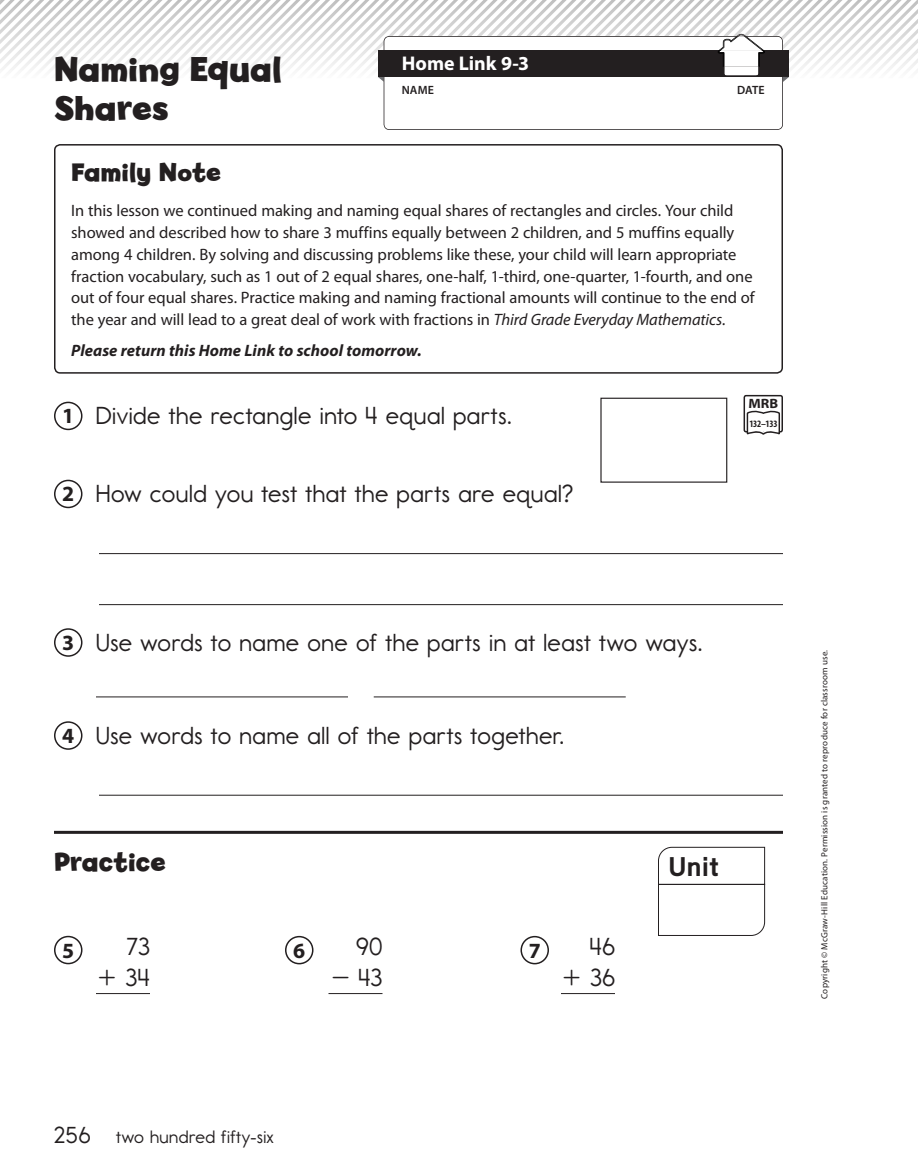
<style>
.page{position:relative;width:918px;height:1175px;background:#fff}
.page>*{position:absolute;margin:0;border:0;box-sizing:border-box;transform-origin:0 0}
.t1{font:700 36px/39px "Billy";letter-spacing:.01em;color:#231f20}
.t2{font:700 27.75px "Billy";color:#231f20}
.t3{font:700 27px "Billy";letter-spacing:.005em;color:#231f20}
.t4{font:700 27px "MH Eupperelemsans EM Infant";color:#231f20}
.t5{font:24.75px/31.5px "Report School Rg";letter-spacing:.02em;color:#231f20;text-align:right}
.t6{font:700 21.75px "Myriad Pro";color:#231f20}
.t7{font:700 19.8px "Myriad Pro";letter-spacing:-.005em;color:#fff}
.t8{font:18px "Report School Rg";letter-spacing:.025em;color:#231f20}
.t9{font:16.5px/21.8px "Myriad Pro";letter-spacing:-.005em;color:#231f20}
.t10{font:italic 700 16.5px "Myriad Pro";letter-spacing:.005em;color:#231f20}
.t11{font:700 semi-expanded 13.5px "Myriad Pro";color:#231f20}
.t12{font:600 12px "Myriad Pro";letter-spacing:.01em;color:#231f20}
.t13{font:700 condensed 9.75px "Myriad Pro";letter-spacing:-.03em;color:#231f20}
.t14{font:9px "Myriad Pro";letter-spacing:.015em;color:#231f20}
.s1{font-style:italic}
.s2{font-family:"Myriad Pro";font-weight:700;font-size:21.75px}
.s3{font-family:"Uni Math 2"}
.s4{font-size:23.25px}
</style>
<div class="page">
<hr style="left:99px;top:553px;width:684px;height:1px;background:#231f20">
<hr style="left:99px;top:604px;width:684px;height:1px;background:#231f20">
<hr style="left:99px;top:795px;width:684px;height:1px;background:#231f20">
<hr style="left:54px;top:831px;width:729px;height:3px;background:#231f20">
<div style="left:54px;top:402px;width:28px;height:28px;border:2px solid #231f20;border-radius:50%"></div>
<div style="left:54px;top:480px;width:28px;height:28px;border:2px solid #231f20;border-radius:50%"></div>
<div style="left:54px;top:628px;width:28px;height:29px;border:2px solid #231f20;border-radius:50%"></div>
<hr style="left:96px;top:696px;width:252px;height:1px;background:#231f20">
<hr style="left:374px;top:696px;width:252px;height:1px;background:#231f20">
<div style="left:54px;top:721px;width:28px;height:29px;border:2px solid #231f20;border-radius:50%"></div>
<svg style="left:658px;top:846px;width:107px;height:90px"></svg>
<div style="left:54px;top:935px;width:28px;height:29px;border:2px solid #231f20;border-radius:50%"></div>
<hr style="left:96px;top:993px;width:54px;height:1px;background:#231f20">
<div style="left:285px;top:936px;width:29px;height:28px;border:2px solid #231f20;border-radius:50%"></div>
<div style="left:520px;top:936px;width:29px;height:28px;border:2px solid #231f20;border-radius:50%"></div>
<hr style="left:561px;top:993px;width:54px;height:1px;background:#231f20">
<svg style="left:743px;top:394px;width:40px;height:41px"></svg>
<div style="left:54px;top:144px;width:729px;height:230px;border:2px solid #231f20;border-radius:5px"></div>
<hr style="left:328px;top:993px;width:54px;height:1px;background:#231f20">
<div style="left:600px;top:398px;width:127px;height:84px;border:1px solid #231f20"></div>
<svg style="left:0;top:0;width:918px;height:130px"></svg>
<h1 class="t1" style="left:54px;top:51px;width:229px">Naming Equal<br>Shares</h1>
<p class="t7" style="left:402px;top:56px;width:129px">Home Link 9-3</p>
<p class="t12" style="left:402px;top:83px;width:34px">NAME</p>
<p class="t12" style="left:737px;top:83px;width:29px">DATE</p>
<h3 class="t3" style="left:71px;top:163px;width:152px">Family Note</h3>
<p class="t9" style="left:71px;top:201px;width:685px">In this lesson we continued making and naming equal shares of rectangles and circles. Your child showed and described how to share 3 muffins equally between 2 children, and 5 muffins equally among 4 children. By solving and discussing problems like these, your child will learn appropriate fraction vocabulary, such as 1 out of 2 equal shares, one-half, 1-third, one-quarter, 1-fourth, and one out of four equal shares. Practice making and naming fractional amounts will continue to the end of the year and will lead to a great deal of work with fractions in <span class="s1">Third Grade Everyday Mathematics.</span></p>
<p class="t10" style="left:71px;top:341px;width:352px">Please return this Home Link to school tomorrow.</p>
<h3 class="t5" style="left:62px;top:403px;width:451px"><span class="s2">1</span> Divide the rectangle into 4 equal parts.</h3>
<h3 class="t5" style="left:62px;top:481px;width:512px"><span class="s2">2</span> How could you test that the parts are equal?</h3>
<p class="t11" style="left:748px;top:395px;width:31px">MRB</p>
<p class="t13" style="left:749px;top:417px;width:30px">132–133</p>
<h3 class="t5" style="left:62px;top:629px;width:641px"><span class="s2">3</span> Use words to name one of the parts in at least two ways.</h3>
<h3 class="t5" style="left:62px;top:722px;width:503px"><span class="s2">4</span> Use words to name all of the parts together.</h3>
<h2 class="t2" style="left:54px;top:852px;width:113px">Practice</h2>
<h3 class="t4" style="left:669px;top:851px;width:52px">Unit</h3>
<h3 class="t6" style="left:62px;top:942px;width:14px">5</h3>
<h3 class="t5" style="left:97px;top:933px;width:54px">73<br><span class="s3">+</span> 34</h3>
<h3 class="t6" style="left:293px;top:942px;width:14px">6</h3>
<h3 class="t6" style="left:529px;top:942px;width:14px">7</h3>
<h3 class="t5" style="left:562px;top:933px;width:55px">46<br><span class="s3">+</span> 36</h3>
<h3 class="t5" style="left:356px;top:933px;width:28px">90</h3>
<h3 class="t5" style="left:331px;top:965px;width:53px"><span class="s3">-</span> 43</h3>
<p class="t14" style="left:821px;top:998px;width:350px;rotate:-90deg">Copyright © McGraw-Hill Education. Permission is granted to reproduce for classroom use.</p>
<p class="t8" style="left:54px;top:1130px;width:221px"><span class="s4">256</span> two hundred fifty-six</p>
</div>
